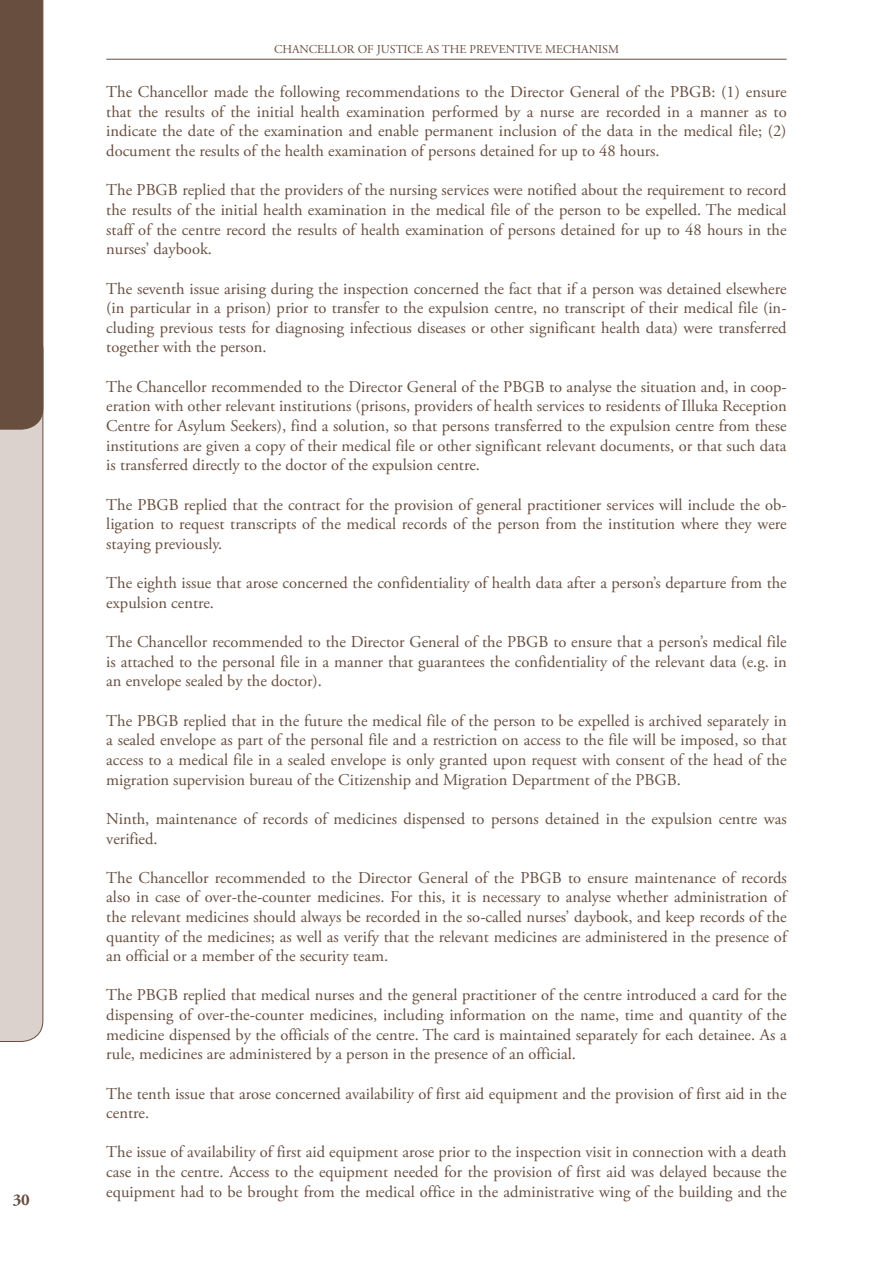
<style>
.page{position:relative;width:893px;height:1263px;background:#fff}
.page>*{position:absolute;margin:0;border:0;box-sizing:border-box;transform-origin:0 0}
.t1{font:16.5px/19.6px "Adobe Garamond Pro";color:#674e3f;text-align:justify}
.t2{font:700 16.5px "Adobe Garamond Pro";color:#674e3f}
.t3{font:12px "Adobe Garamond Pro";color:#674e3f}
</style>
<div class="page">
<svg style="left:0;top:0;width:43px;height:1042px;background:#ab9a91"></svg>
<hr style="left:106px;top:59px;width:681px;height:1px;background:#674e3f">
<p class="t2" style="left:13px;top:1190px;width:19px">30</p>
<p class="t3" style="left:274px;top:42px;width:346px">CHANCELLOR OF JUSTICE AS THE PREVENTIVE MECHANISM</p>
<p class="t1" style="left:106px;top:83px;width:682px">The Chancellor made the following recommendations to the Director General of the PBGB: (1) ensure that the results of the initial health examination performed by a nurse are recorded in a manner as to indicate the date of the examination and enable permanent inclusion of the data in the medical file; (2) document the results of the health examination of persons detained for up to 48 hours.</p>
<p class="t1" style="left:106px;top:181px;width:682px">The PBGB replied that the providers of the nursing services were notified about the requirement to record the results of the initial health examination in the medical file of the person to be expelled. The medical staff of the centre record the results of health examination of persons detained for up to 48 hours in the nurses’ daybook.</p>
<p class="t1" style="left:106px;top:279px;width:682px">The seventh issue arising during the inspection concerned the fact that if a person was detained elsewhere (in particular in a prison) prior to transfer to the expulsion centre, no transcript of their medical file (in&shy;cluding previous tests for diagnosing infectious diseases or other significant health data) were transferred together with the person.</p>
<p class="t1" style="left:106px;top:377px;width:682px">The Chancellor recommended to the Director General of the PBGB to analyse the situation and, in coop&shy;eration with other relevant institutions (prisons, providers of health services to residents of Illuka Reception Centre for Asylum Seekers), find a solution, so that persons transferred to the expulsion centre from these institutions are given a copy of their medical file or other significant relevant documents, or that such data is transferred directly to the doctor of the expulsion centre.</p>
<p class="t1" style="left:106px;top:495px;width:682px">The PBGB replied that the contract for the provision of general practitioner services will include the ob&shy;ligation to request transcripts of the medical records of the person from the institution where they were staying previously.</p>
<p class="t1" style="left:106px;top:574px;width:682px">The eighth issue that arose concerned the confidentiality of health data after a person’s departure from the expulsion centre.</p>
<p class="t1" style="left:106px;top:633px;width:682px">The Chancellor recommended to the Director General of the PBGB to ensure that a person’s medical file is attached to the personal file in a manner that guarantees the confidentiality of the relevant data (e.g. in an envelope sealed by the doctor).</p>
<p class="t1" style="left:106px;top:711px;width:682px">The PBGB replied that in the future the medical file of the person to be expelled is archived separately in a sealed envelope as part of the personal file and a restriction on access to the file will be imposed, so that access to a medical file in a sealed envelope is only granted upon request with consent of the head of the migration supervision bureau of the Citizenship and Migration Department of the PBGB.</p>
<p class="t1" style="left:106px;top:809px;width:682px">Ninth, maintenance of records of medicines dispensed to persons detained in the expulsion centre was verified.</p>
<p class="t1" style="left:106px;top:868px;width:682px">The Chancellor recommended to the Director General of the PBGB to ensure maintenance of records also in case of over-the-counter medicines. For this, it is necessary to analyse whether administration of the relevant medicines should always be recorded in the so-called nurses’ daybook, and keep records of the quantity of the medicines; as well as verify that the relevant medicines are administered in the presence of an official or a member of the security team.</p>
<p class="t1" style="left:106px;top:986px;width:682px">The PBGB replied that medical nurses and the general practitioner of the centre introduced a card for the dispensing of over-the-counter medicines, including information on the name, time and quantity of the medicine dispensed by the officials of the centre. The card is maintained separately for each detainee. As a rule, medicines are administered by a person in the presence of an official.</p>
<p class="t1" style="left:106px;top:1084px;width:682px">The tenth issue that arose concerned availability of first aid equipment and the provision of first aid in the centre.</p>
<p class="t1" style="left:106px;top:1143px;width:682px">The issue of availability of first aid equipment arose prior to the inspection visit in connection with a death case in the centre. Access to the equipment needed for the provision of first aid was delayed because the equipment had to be brought from the medical office in the administrative wing of the building and the</p>
</div>
